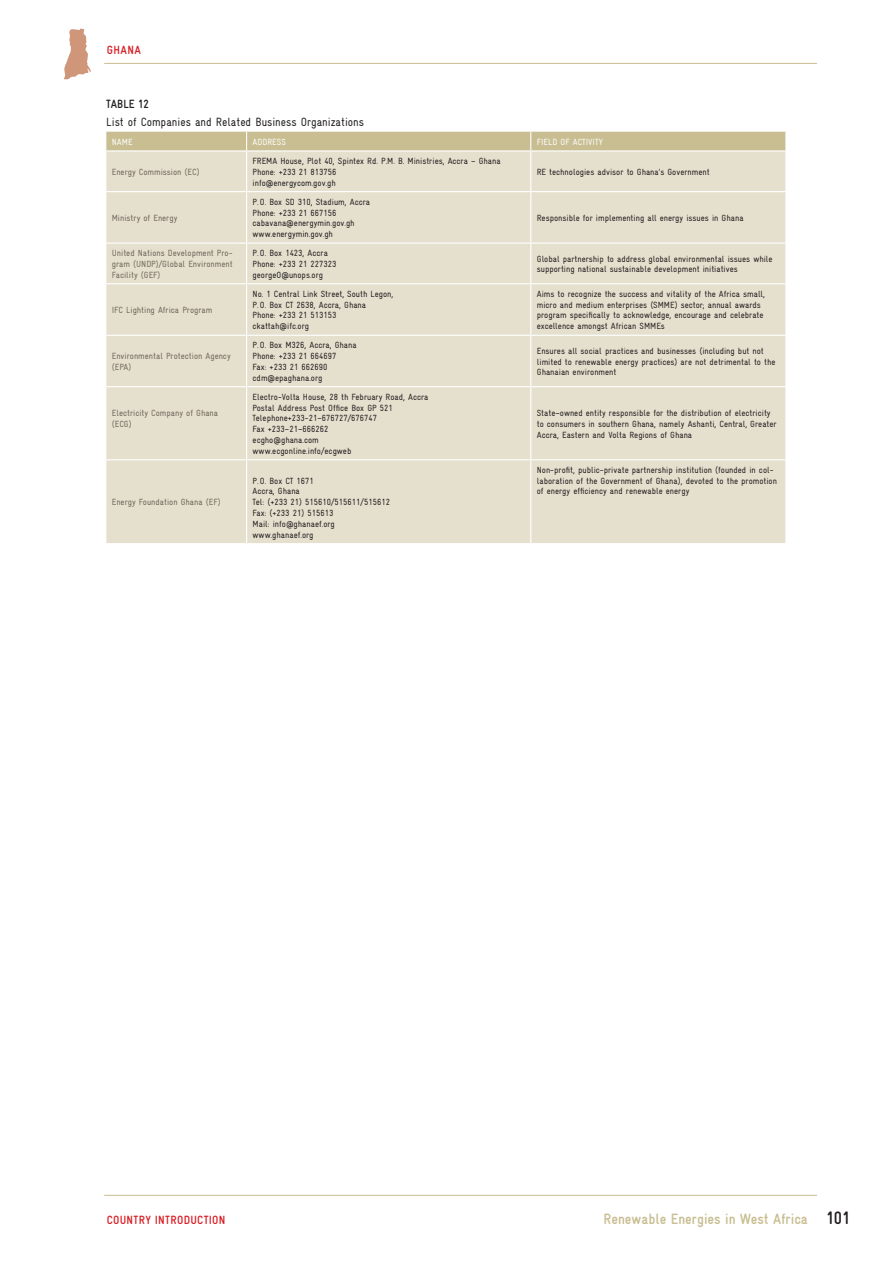
<style>
.page{position:relative;width:893px;height:1263px;background:#fff}
.page>*{position:absolute;margin:0;border:0;box-sizing:border-box;transform-origin:0 0}
.t1{font:700 condensed 15px "Gravur";color:#c8be91}
.t2{font:condensed 12px "Gravur";color:#231f20}
.t3{font:700 condensed 12px "Gravur";color:#d81c23}
.t4{font:700 condensed 12px "Gravur";color:#231f20}
.t5{font:condensed 9px/10.8px "Gravur";color:#231f20}
.t6{font:condensed 9px/10.8px "Gravur";color:#6f675c}
.t7{font:condensed 9px "Gravur";color:#fff}
.s1{font-size:18px;color:#231f20}
</style>
<div class="page">
<svg style="left:64px;top:29px;width:27px;height:51px"></svg>
<hr style="left:104px;top:1195px;width:713px;height:1px;background:#c8be91">
<hr style="left:104px;top:63px;width:713px;height:1px;background:#c8be91">
<div style="left:106px;top:152px;width:679px;height:391px;background:#e5e0ce"></div>
<div style="left:106px;top:131px;width:680px;height:19px;background:#c8be91"></div>
<hr style="left:246px;top:152px;width:1px;height:39px;background:#fff">
<hr style="left:530px;top:152px;width:1px;height:39px;background:#fff">
<hr style="left:105px;top:191px;width:142px;height:1px;background:#fff">
<hr style="left:247px;top:191px;width:284px;height:1px;background:#fff">
<hr style="left:246px;top:192px;width:1px;height:51px;background:#fff">
<hr style="left:531px;top:191px;width:255px;height:1px;background:#fff">
<hr style="left:530px;top:192px;width:1px;height:51px;background:#fff">
<hr style="left:105px;top:243px;width:142px;height:1px;background:#fff">
<hr style="left:247px;top:243px;width:284px;height:1px;background:#fff">
<hr style="left:246px;top:244px;width:1px;height:39px;background:#fff">
<hr style="left:531px;top:243px;width:255px;height:1px;background:#fff">
<hr style="left:530px;top:244px;width:1px;height:39px;background:#fff">
<hr style="left:105px;top:283px;width:142px;height:1px;background:#fff">
<hr style="left:247px;top:283px;width:284px;height:1px;background:#fff">
<hr style="left:246px;top:284px;width:1px;height:51px;background:#fff">
<hr style="left:531px;top:283px;width:255px;height:1px;background:#fff">
<hr style="left:530px;top:284px;width:1px;height:51px;background:#fff">
<hr style="left:105px;top:335px;width:142px;height:1px;background:#fff">
<hr style="left:247px;top:335px;width:284px;height:1px;background:#fff">
<hr style="left:246px;top:336px;width:1px;height:50px;background:#fff">
<hr style="left:531px;top:335px;width:255px;height:1px;background:#fff">
<hr style="left:530px;top:336px;width:1px;height:50px;background:#fff">
<hr style="left:105px;top:386px;width:142px;height:1px;background:#fff">
<hr style="left:247px;top:386px;width:284px;height:1px;background:#fff">
<hr style="left:246px;top:387px;width:1px;height:72px;background:#fff">
<hr style="left:531px;top:386px;width:255px;height:1px;background:#fff">
<hr style="left:530px;top:387px;width:1px;height:72px;background:#fff">
<hr style="left:105px;top:459px;width:142px;height:1px;background:#fff">
<hr style="left:247px;top:459px;width:284px;height:1px;background:#fff">
<hr style="left:246px;top:460px;width:1px;height:83px;background:#fff">
<hr style="left:531px;top:459px;width:255px;height:1px;background:#fff">
<hr style="left:530px;top:460px;width:1px;height:83px;background:#fff">
<h2 class="t3" style="left:107px;top:43px;width:15px">Ghana</h2>
<h2 class="t4" style="left:106px;top:97px;width:44px">Table 12</h2>
<h2 class="t2" style="left:106px;top:115px;width:259px">List of Companies and Related Business Organizations</h2>
<p class="t7" style="left:112px;top:136px;width:22px">Name</p>
<p class="t7" style="left:253px;top:136px;width:30px">Address</p>
<p class="t7" style="left:537px;top:136px;width:68px">Fi eld of Activity</p>
<p class="t6" style="left:112px;top:166px;width:89px">Energy Commission (EC)</p>
<p class="t5" style="left:253px;top:156px;width:250px">FREMA H ouse, Plot 40, Spintex Rd. P.M. B. Ministries, Accra – Ghana<br>Phone: +233 21 813756<br>info@energycom.gov.gh</p>
<p class="t5" style="left:537px;top:166px;width:174px">RE technologies advisor to Ghana’s Government</p>
<p class="t6" style="left:112px;top:212px;width:67px">Ministry of Energy</p>
<p class="t5" style="left:253px;top:196px;width:119px">P. O. Box SD 310, Stadium, Accra<br>Phone: +233 21 667156 cabavana@energymin.gov.gh www.energymin.gov.gh</p>
<p class="t5" style="left:537px;top:212px;width:208px">Responsible for implementing all energy issues in Ghana</p>
<p class="t6" style="left:112px;top:248px;width:122px;text-align:justify">U nited Nations Development Pro&shy;gram (UN DP)/Global Environment Facility (GEF)</p>
<p class="t5" style="left:253px;top:248px;width:85px">P. O. Box 1423, Accra<br>Phone: +233 21 227323 georgeO@unops.org</p>
<p class="t5" style="left:537px;top:253px;width:237px">Global partnership to address global environmental issues while supporting national sustainable development initiatives</p>
<p class="t6" style="left:112px;top:305px;width:102px">IFC Lighting Africa Program</p>
<p class="t5" style="left:253px;top:288px;width:142px">N o. 1 Central Link Street, South Legon,<br>P. O. Box CT 2638, Accra, Ghana<br>Phone: +233 21 513153 ckattah@ifc.org</p>
<p class="t5" style="left:537px;top:288px;width:230px">Aims to recognize the success and vitality of the Africa small, micro and medium enterprises (SMME) sector; annual awards program specifically to acknowledge, encourage and celebrate excellence amongst African SMMEs</p>
<p class="t6" style="left:112px;top:351px;width:120px">Environmental Protection Agency (EPA)</p>
<p class="t5" style="left:253px;top:340px;width:106px">P. O. Box M326, Accra, Ghana<br>Phone: +233 21 664697<br>Fax: +233 21 662690 cdm@epaghana.org</p>
<p class="t5" style="left:537px;top:345px;width:240px">Ensures all social practices and businesses (including but not limited to renewable energy practices) are not detrimental to the<br>Ghanaian environment</p>
<p class="t6" style="left:112px;top:407px;width:108px">Electricity Company of Ghana (ECG)</p>
<p class="t5" style="left:253px;top:391px;width:177px">Electro-Volta H ouse, 28 th February Road, Accra<br>Postal Address Post Office Box GP 521<br>Telephone+233-21–676727/676747<br>Fax +233–21–666262<br>ecgho@ghana.com<br>www.ecgonline.info/ecgweb</p>
<p class="t5" style="left:537px;top:407px;width:241px">State–owned entity responsible for the distribution of electricity to consumers in southern Ghana, namely Ashanti, Central, Greater<br>Accra, Eastern and Volta Regions of Ghana</p>
<p class="t6" style="left:112px;top:497px;width:110px">Energy Foundation Ghana (EF)</p>
<p class="t5" style="left:253px;top:475px;width:139px">P. O. Box CT 1671<br>Accra, Ghana<br>Tel: (+233 21) 515610/515611/515612<br>Fax: (+233 21) 515613<br>Mail: info@ghanaef.org www.ghanaef.org</p>
<p class="t5" style="left:537px;top:464px;width:242px">Non-profit, public-private partnership institution (founded in col&shy;laboration of the Government of Ghana), devoted to the promotion of energy efficiency and renewable energy</p>
<h2 class="t3" style="left:107px;top:1213px;width:8px">country</h2>
<h2 class="t3" style="left:155px;top:1213px;width:7px">introduction</h2>
<h1 class="t1" style="left:604px;top:1211px;width:248px">Renewable Energies in West Africa <span class="s1">101</span></h1>
</div>
